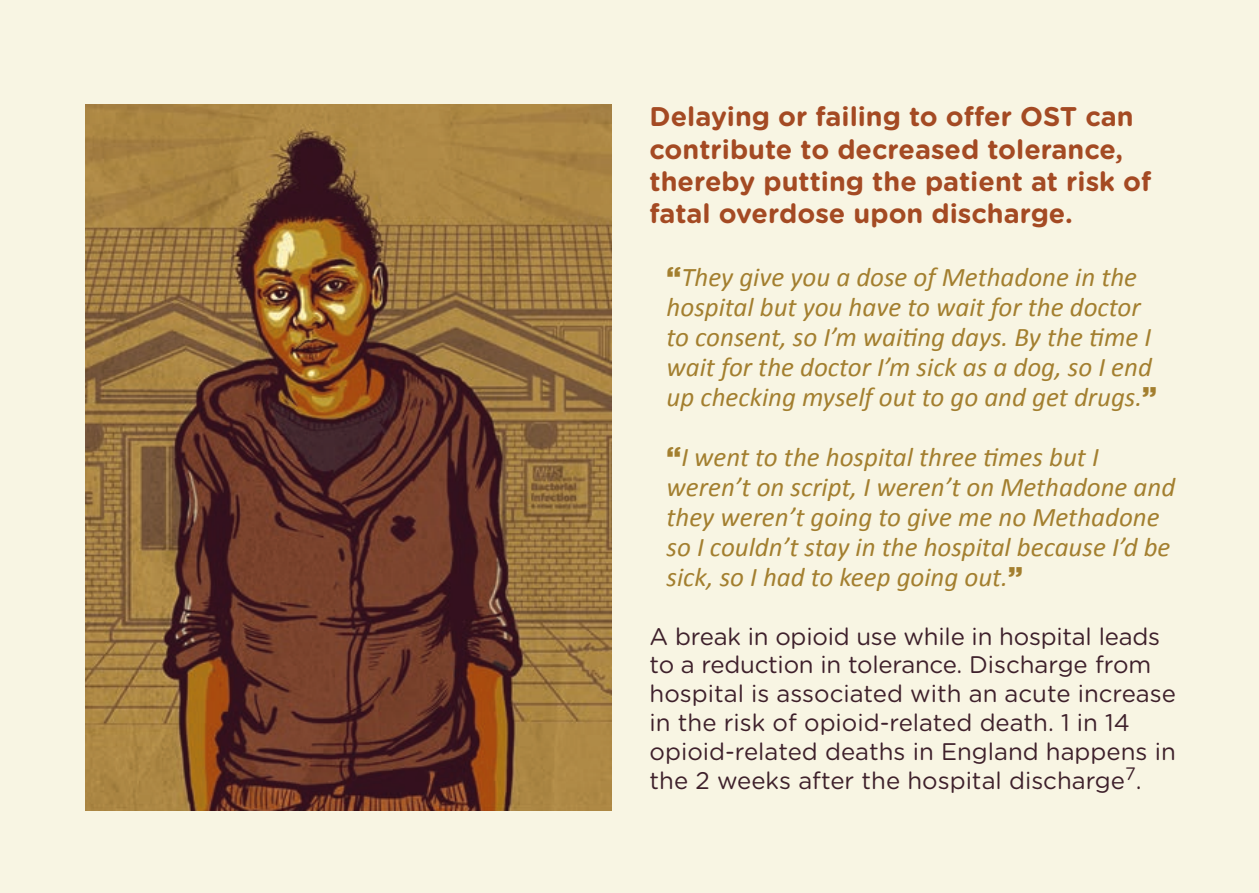
<style>
.page{position:relative;width:1259px;height:893px;background:#f8f5e3}
.page>*{position:absolute;margin:0;border:0;box-sizing:border-box;transform-origin:0 0}
.t1{font:italic 27px/30px "Calibri";color:#a37f2f}
.t2{font:700 27px/32.4px "Gotham Rounded";color:#a44a23}
.t3{font:24px/28.8px "Gotham Rounded";color:#3e202b}
.s1{font-family:"Gotham";font-weight:900;font-style:normal}
</style>
<div class="page">
<img style="left:85px;top:105px;width:526px;height:705px">
<p class="t2" style="left:649px;top:99px;width:503px">Delaying or failing to offer OST can contribute to decreased tolerance, thereby putting the patient at risk of fatal overdose upon discharge.</p>
<p class="t1" style="left:666px;top:261px;width:492px"><span class="s1">“</span>They give you a dose of Methadone in the hospital but you have to wait for the doctor to consent, so I’m waiting days. By the time I wait for the doctor I’m sick as a dog, so I end up checking myself out to go and get drugs.<span class="s1">”</span></p>
<p class="t1" style="left:666px;top:441px;width:510px"><span class="s1">“</span>I went to the hospital three times but I weren’t on script, I weren’t on Methadone and they weren’t going to give me no Methadone so I couldn’t stay in the hospital because I’d be sick, so I had to keep going out.<span class="s1">”</span></p>
<p class="t3" style="left:649px;top:621px;width:528px">A break in opioid use while in hospital leads to a reduction in tolerance. Discharge from hospital is associated with an acute increase in the risk of opioid-related death. 1 in 14 opioid-related deaths in England happens in the 2 weeks after the hospital discharge<sup>7</sup>.</p>
</div>
